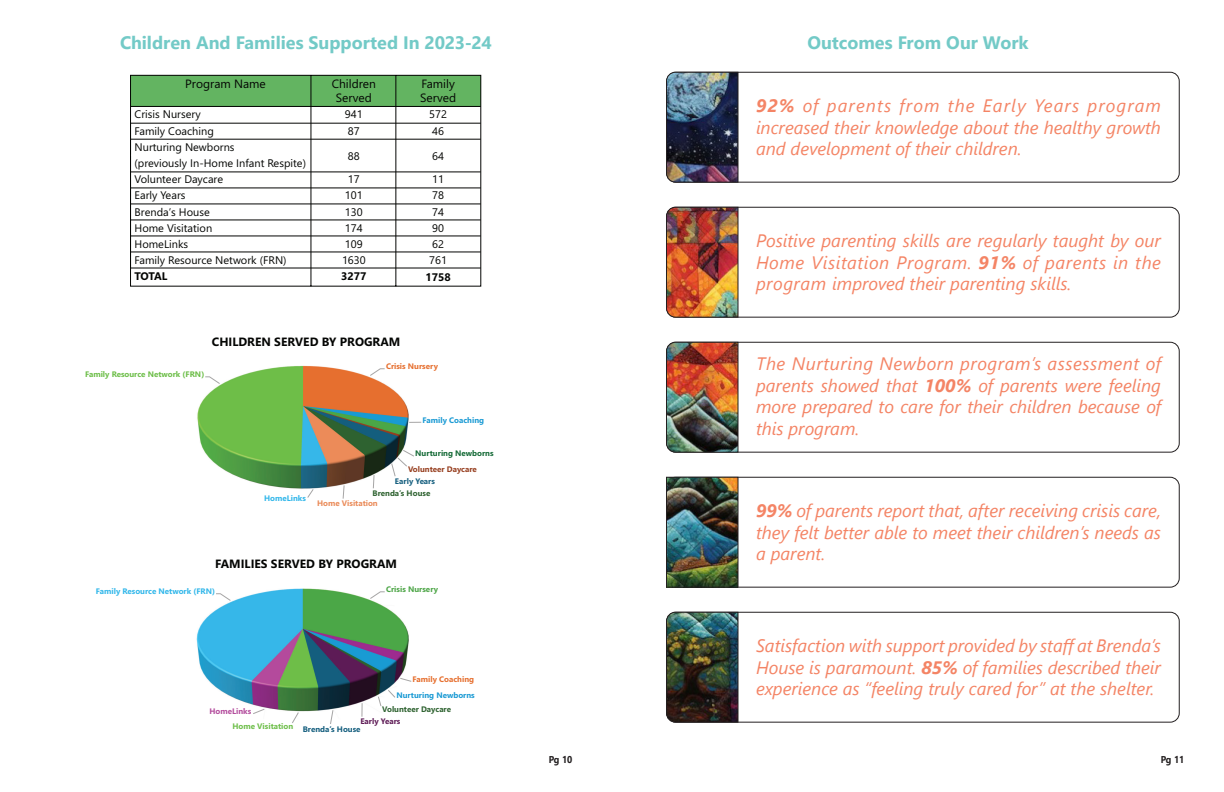
<style>
.page{position:relative;width:1224px;height:792px;background:#fff}
.page>*{position:absolute;margin:0;border:0;box-sizing:border-box;transform-origin:0 0}
.t1{font:italic 18px/21.6px "Segoe UI";color:#f48465;text-align:justify}
.t2{font:700 18px "Segoe UI";color:#73cac7}
.t3{font:700 12px "Segoe UI";color:#040503}
.t4{font:12px/14.4px "Segoe UI";color:#040503;text-align:center}
.t5{font:11px/16.2px "Segoe UI";color:#040503}
.t6{font:700 9.9px "Segoe UI";letter-spacing:-.015em;color:#231f20;scale:.91 1}
.t7{font:700 8px/14.6px "Segoe UI";color:#6dbe49}
.t8{font:700 8px/12.2px "Segoe UI";color:#2e6230}
.t9{font:700 8px "Segoe UI";color:#32b7ea}
.t10{font:700 8px/15.3px "Segoe UI";color:#146a36}
.t11{font:700 8px "Segoe UI";color:#1a9ad4}
.t12{font:700 8px "Segoe UI";color:#e66f2f}
.t13{font:700 8px "Segoe UI";color:#ea8b59}
.t14{font:700 8px "Segoe UI";color:#4ca546}
.t15{font:700 8px "Segoe UI";color:#5e1b56}
.s1{font-weight:700}
.s2{color:#973f20}
.s3{color:#145e7e}
.s4{color:#b34c9d}
</style>
<div class="page">
<svg style="left:130px;top:75px;width:351px;height:212px"></svg>
<img style="left:196px;top:588px;width:213px;height:129px">
<svg style="left:215px;top:593px;width:16px;height:9px"></svg>
<svg style="left:252px;top:708px;width:13px;height:7px"></svg>
<svg style="left:291px;top:709px;width:43px;height:15px"></svg>
<svg style="left:362px;top:703px;width:1px;height:14px"></svg>
<svg style="left:377px;top:689px;width:19px;height:18px"></svg>
<svg style="left:399px;top:677px;width:13px;height:5px"></svg>
<svg style="left:369px;top:591px;width:16px;height:9px"></svg>
<img style="left:197px;top:365px;width:225px;height:124px">
<svg style="left:204px;top:376px;width:17px;height:9px"></svg>
<svg style="left:369px;top:368px;width:16px;height:9px"></svg>
<svg style="left:409px;top:422px;width:12px;height:1px"></svg>
<svg style="left:391px;top:449px;width:24px;height:28px"></svg>
<svg style="left:373px;top:474px;width:2px;height:15px"></svg>
<svg style="left:342px;top:485px;width:3px;height:14px"></svg>
<svg style="left:307px;top:488px;width:7px;height:10px"></svg>
<div style="left:666px;top:207px;width:514px;height:110px;border:1px solid #231f20;border-radius:9px"></div>
<div style="left:666px;top:342px;width:514px;height:110px;border:1px solid #231f20;border-radius:9px"></div>
<div style="left:666px;top:477px;width:514px;height:110px;border:1px solid #231f20;border-radius:9px"></div>
<div style="left:666px;top:612px;width:514px;height:110px;border:1px solid #231f20;border-radius:9px"></div>
<div style="left:666px;top:72px;width:514px;height:110px;border:1px solid #231f20;border-radius:9px"></div>
<img style="left:666px;top:72px;width:73px;height:111px">
<img style="left:666px;top:342px;width:72px;height:111px">
<img style="left:666px;top:612px;width:72px;height:111px">
<img style="left:668px;top:479px;width:68px;height:106px">
<div style="left:666px;top:477px;width:72px;height:110px;border:1px solid #231f20"></div>
<img style="left:666px;top:207px;width:72px;height:111px">
<p class="t2" style="left:120px;top:26px;width:373px">Children And Families Supported In 2023-24</p>
<p class="t4" style="left:185px;top:76px;width:82px">Program Name</p>
<p class="t4" style="left:332px;top:76px;width:46px">Children<br>Served</p>
<p class="t4" style="left:420px;top:76px;width:37px;text-align:left">Family<br>Served</p>
<p class="t5" style="left:345px;top:105px;width:19px">941<br>87</p>
<p class="t5" style="left:348px;top:143px;width:13px;line-height:23.4px">88<br>17</p>
<p class="t5" style="left:341px;top:186px;width:27px;text-align:center">101<br>130<br>174<br>109<br>1630<br><span class="s1">3277</span></p>
<p class="t5" style="left:135px;top:105px;width:173px">Crisis Nursery<br>Family Coaching<br>Nurturing Newborns<br>(previously In-Home Infant Respite)<br>Volunteer Daycare<br>Early Years<br>Brenda’s House<br>Home Visitation<br>HomeLinks<br>Family Resource Network (FRN)<br><span class="s1">TOTAL</span></p>
<p class="t5" style="left:429px;top:106px;width:19px">572<br>46</p>
<p class="t5" style="left:432px;top:143px;width:13px;line-height:23.4px">64<br>11</p>
<p class="t5" style="left:426px;top:187px;width:27px;text-align:center">78<br>74<br>90<br>62<br>761<br><span class="s1">1758</span></p>
<p class="t7" style="left:85px;top:366px;width:121px">Family Resource Network (FRN)</p>
<p class="t3" style="left:212px;top:330px;width:190px">CHILDREN SERVED BY PROGRAM</p>
<p class="t12" style="left:386px;top:359px;width:54px">Crisis Nursery</p>
<p class="t9" style="left:264px;top:491px;width:43px">HomeLinks</p>
<p class="t11" style="left:423px;top:412px;width:63px">Family Coaching</p>
<p class="t10" style="left:408px;top:445px;width:87px;text-indent:7px">Nurturing Newborns<br><span class="s2">Volunteer Daycare</span></p>
<p class="t8" style="left:373px;top:474px;width:64px;text-indent:22px"><span class="s3">Early Years<br></span>Brenda’s House</p>
<p class="t13" style="left:317px;top:495px;width:62px">Home Visitation</p>
<p class="t3" style="left:215px;top:552px;width:183px">FAMILIES SERVED BY PROGRAM</p>
<p class="t9" style="left:96px;top:583px;width:121px">Family Resource Network (FRN)</p>
<p class="t14" style="left:386px;top:582px;width:54px">Crisis Nursery</p>
<p class="t12" style="left:413px;top:671px;width:63px">Family Coaching</p>
<p class="t11" style="left:396px;top:687px;width:80px">Nurturing Newborns</p>
<p class="t8" style="left:382px;top:702px;width:70px">Volunteer Daycare</p>
<p class="t7" style="left:232px;top:704px;width:130px;text-indent:-23px"><span class="s4">HomeLinks<br></span>Home Visitation <span class="s3">Brenda’s House</span></p>
<p class="t15" style="left:360px;top:714px;width:42px">Early Years</p>
<p class="t6" style="left:549px;top:750px;width:28px">Pg 10</p>
<p class="t2" style="left:807px;top:26px;width:223px">Outcomes From Our Work</p>
<p class="t1" style="left:756px;top:92px;width:407px"><span class="s1">92%</span> of parents from the Early Years program increased their knowledge about the healthy growth and development of their children.</p>
<p class="t1" style="left:756px;top:227px;width:407px">Positive parenting skills are regularly taught by our Home Visitation Program. <span class="s1">91%</span> of parents in the program improved their parenting skills.</p>
<p class="t1" style="left:756px;top:350px;width:407px">The Nurturing Newborn program’s assessment of parents showed that <span class="s1">100%</span> of parents were feeling more prepared to care for their children because of this program.</p>
<p class="t1" style="left:756px;top:497px;width:407px"><span class="s1">99%</span> of parents report that, after receiving crisis care, they felt better able to meet their children’s needs as a parent.</p>
<p class="t1" style="left:756px;top:632px;width:407px">Satisfaction with support provided by staff at Brenda’s House is paramount. <span class="s1">85%</span> of families described their experience as “feeling truly cared for” at the shelter.</p>
<p class="t6" style="left:1161px;top:750px;width:28px">Pg 11</p>
</div>
